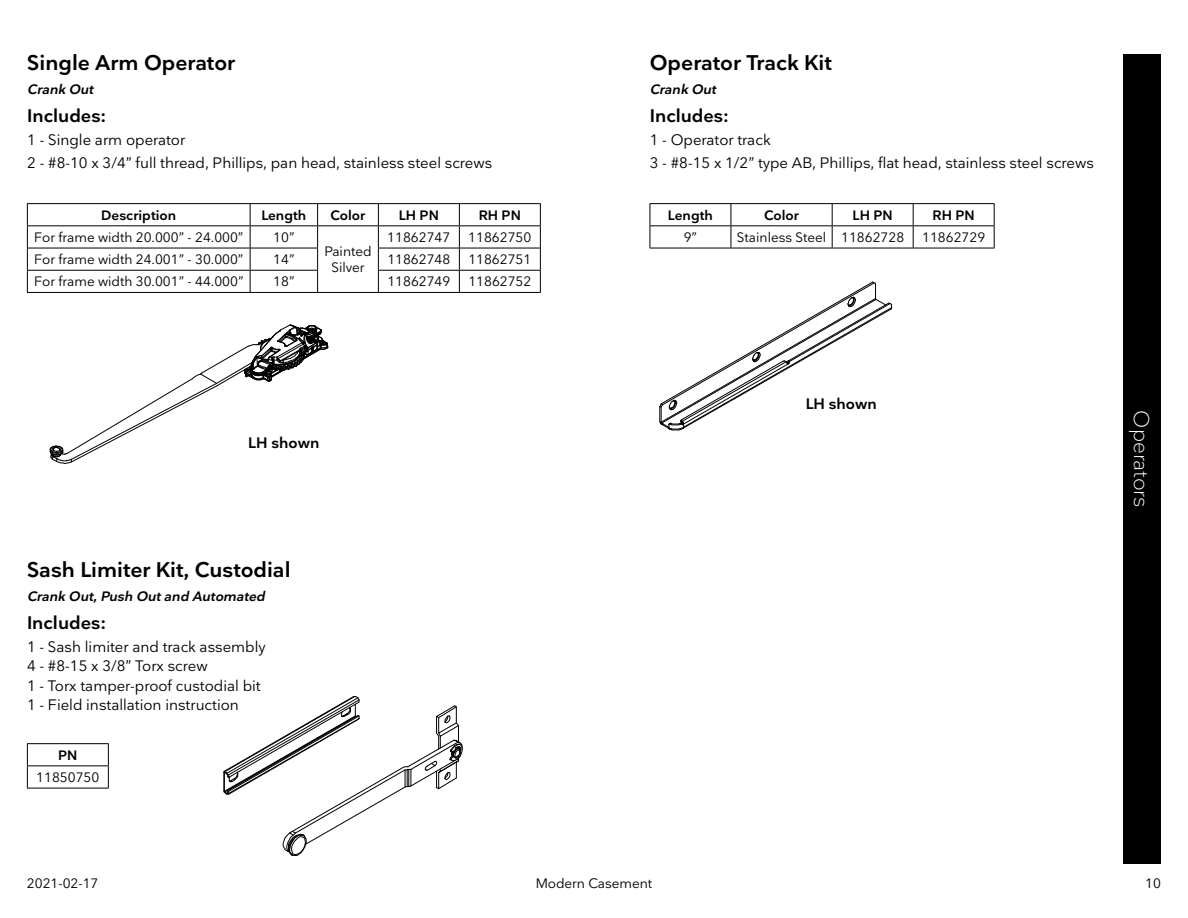
<style>
.page{position:relative;width:1188px;height:918px;background:#fff}
.page>*{position:absolute;margin:0;border:0;box-sizing:border-box;transform-origin:0 0}
.t1{font:600 21px "Nationale";color:#000101}
.t2{font:300 21px "Nationale";color:#fff}
.t3{font:600 18px "Nationale";color:#000}
.t4{font:15px/19px "Nationale";color:#000}
.t5{font:600 15px "Nationale";color:#000101}
.t6{font:13.5px/16.2px "Nationale";color:#000;text-align:center}
.t7{font:600 13.5px "Nationale";color:#000}
.t8{font:italic 600 13.5px "Nationale";color:#000}
.t9{font:13.5px "Nationale";color:#000101}
</style>
<div class="page">
<div style="left:1123px;top:54px;width:38px;height:810px;background:#000"></div>
<svg style="left:49px;top:324px;width:280px;height:140px"></svg>
<hr style="left:27px;top:203px;width:223px;height:1px;background:#000">
<hr style="left:250px;top:203px;width:68px;height:1px;background:#000">
<hr style="left:318px;top:203px;width:60px;height:1px;background:#000">
<hr style="left:378px;top:203px;width:81px;height:1px;background:#000">
<hr style="left:459px;top:203px;width:82px;height:1px;background:#000">
<hr style="left:27px;top:225px;width:223px;height:1px;background:#000">
<hr style="left:250px;top:225px;width:68px;height:1px;background:#000">
<hr style="left:318px;top:225px;width:60px;height:1px;background:#000">
<hr style="left:378px;top:225px;width:81px;height:1px;background:#000">
<hr style="left:459px;top:225px;width:82px;height:1px;background:#000">
<hr style="left:27px;top:248px;width:223px;height:1px;background:#000">
<hr style="left:250px;top:248px;width:68px;height:1px;background:#000">
<hr style="left:378px;top:248px;width:81px;height:1px;background:#000">
<hr style="left:459px;top:248px;width:82px;height:1px;background:#000">
<hr style="left:27px;top:270px;width:223px;height:1px;background:#000">
<svg style="left:27px;top:204px;width:1px;height:88px"></svg>
<hr style="left:250px;top:270px;width:68px;height:1px;background:#000">
<svg style="left:250px;top:204px;width:1px;height:88px"></svg>
<svg style="left:317px;top:204px;width:1px;height:88px"></svg>
<hr style="left:378px;top:270px;width:81px;height:1px;background:#000">
<svg style="left:378px;top:204px;width:1px;height:88px"></svg>
<hr style="left:459px;top:270px;width:82px;height:1px;background:#000">
<svg style="left:459px;top:204px;width:1px;height:88px"></svg>
<svg style="left:540px;top:204px;width:1px;height:88px"></svg>
<hr style="left:27px;top:292px;width:223px;height:1px;background:#000">
<hr style="left:250px;top:292px;width:68px;height:1px;background:#000">
<hr style="left:318px;top:292px;width:60px;height:1px;background:#000">
<hr style="left:378px;top:292px;width:81px;height:1px;background:#000">
<hr style="left:459px;top:292px;width:82px;height:1px;background:#000">
<svg style="left:659px;top:281px;width:234px;height:150px"></svg>
<hr style="left:650px;top:203px;width:81px;height:1px;background:#000">
<hr style="left:731px;top:203px;width:101px;height:1px;background:#000">
<hr style="left:832px;top:203px;width:81px;height:1px;background:#000">
<hr style="left:913px;top:203px;width:82px;height:1px;background:#000">
<hr style="left:650px;top:225px;width:81px;height:1px;background:#000">
<svg style="left:650px;top:204px;width:1px;height:44px"></svg>
<hr style="left:731px;top:225px;width:101px;height:1px;background:#000">
<svg style="left:731px;top:204px;width:1px;height:44px"></svg>
<hr style="left:832px;top:225px;width:81px;height:1px;background:#000">
<svg style="left:832px;top:204px;width:1px;height:44px"></svg>
<hr style="left:913px;top:225px;width:82px;height:1px;background:#000">
<svg style="left:913px;top:204px;width:1px;height:44px"></svg>
<svg style="left:994px;top:204px;width:1px;height:44px"></svg>
<hr style="left:650px;top:248px;width:81px;height:1px;background:#000">
<hr style="left:731px;top:248px;width:101px;height:1px;background:#000">
<hr style="left:832px;top:248px;width:81px;height:1px;background:#000">
<hr style="left:913px;top:248px;width:82px;height:1px;background:#000">
<svg style="left:223px;top:696px;width:240px;height:160px"></svg>
<hr style="left:27px;top:743px;width:82px;height:1px;background:#000">
<hr style="left:27px;top:766px;width:82px;height:1px;background:#000">
<svg style="left:27px;top:744px;width:1px;height:44px"></svg>
<svg style="left:108px;top:744px;width:1px;height:44px"></svg>
<hr style="left:27px;top:788px;width:82px;height:1px;background:#000">
<h1 class="t1" style="left:27px;top:49px;width:210px">Single Arm Operator</h1>
<p class="t8" style="left:27px;top:81px;width:71px">Crank Out</p>
<p class="t3" style="left:27px;top:104px;width:81px">Includes:</p>
<p class="t4" style="left:27px;top:129px;width:466px;line-height:22.6px">1 - Single arm operator<br>2 - #8-10 x 3/4” full thread, Phillips, pan head, stainless steel screws</p>
<p class="t7" style="left:101px;top:206px;width:77px">Description</p>
<p class="t7" style="left:261px;top:206px;width:46px">Length</p>
<p class="t7" style="left:331px;top:206px;width:36px">Color</p>
<p class="t7" style="left:399px;top:206px;width:42px">LH PN</p>
<p class="t7" style="left:479px;top:206px;width:44px">RH PN</p>
<p class="t6" style="left:34px;top:229px;width:211px">For frame width 20.000” - 24.000”</p>
<p class="t6" style="left:273px;top:229px;width:23px">10”</p>
<p class="t6" style="left:324px;top:243px;width:49px">Painted<br>Silver</p>
<p class="t6" style="left:387px;top:229px;width:65px">11862747</p>
<p class="t6" style="left:468px;top:229px;width:65px">11862750</p>
<p class="t6" style="left:34px;top:251px;width:211px">For frame width 24.001” - 30.000”</p>
<p class="t6" style="left:273px;top:251px;width:23px">14”</p>
<p class="t6" style="left:387px;top:251px;width:65px">11862748</p>
<p class="t6" style="left:468px;top:251px;width:65px">11862751</p>
<p class="t6" style="left:34px;top:273px;width:211px">For frame width 30.001” - 44.000”</p>
<p class="t6" style="left:273px;top:273px;width:23px">18”</p>
<p class="t6" style="left:387px;top:273px;width:65px">11862749</p>
<p class="t6" style="left:468px;top:273px;width:65px">11862752</p>
<p class="t5" style="left:248px;top:433px;width:73px">LH shown</p>
<h1 class="t1" style="left:27px;top:556px;width:265px">Sash Limiter Kit, Custodial</h1>
<p class="t8" style="left:27px;top:588px;width:242px">Crank Out,Push Outand Automated</p>
<p class="t3" style="left:27px;top:611px;width:81px">Includes:</p>
<p class="t4" style="left:27px;top:637px;width:240px">1 - Sash limiter and track assembly<br>4 - #8-15 x 3/8” Torx screw<br>1 - Torx tamper-proof custodial bit<br>1 - Field installation instruction</p>
<p class="t7" style="left:58px;top:747px;width:21px">PN</p>
<p class="t6" style="left:36px;top:769px;width:65px">11850750</p>
<h1 class="t1" style="left:650px;top:49px;width:183px">Operator Track Kit</h1>
<p class="t8" style="left:650px;top:80px;width:71px">Crank Out</p>
<p class="t3" style="left:650px;top:104px;width:81px">Includes:</p>
<p class="t4" style="left:650px;top:128px;width:446px;line-height:22.6px">1 - Operator track<br>3 - #8-15 x 1/2” type AB, Phillips, flat head, stainless steel screws</p>
<p class="t7" style="left:668px;top:206px;width:46px">Length</p>
<p class="t7" style="left:764px;top:206px;width:36px">Color</p>
<p class="t7" style="left:853px;top:206px;width:42px">LH PN</p>
<p class="t7" style="left:933px;top:206px;width:44px">RH PN</p>
<p class="t6" style="left:684px;top:229px;width:15px">9”</p>
<p class="t6" style="left:737px;top:229px;width:169px">Stainless Steel 11862728</p>
<p class="t6" style="left:922px;top:229px;width:65px">11862729</p>
<p class="t5" style="left:806px;top:394px;width:73px">LH shown</p>
<h1 class="t2" style="left:1155px;top:410px;width:99px;rotate:90deg">Operators</h1>
<p class="t9" style="left:536px;top:874px;width:118px">Modern Casement</p>
<p class="t9" style="left:27px;top:874px;width:73px">2021-02-17</p>
<p class="t9" style="left:1145px;top:874px;width:17px">10</p>
</div>
